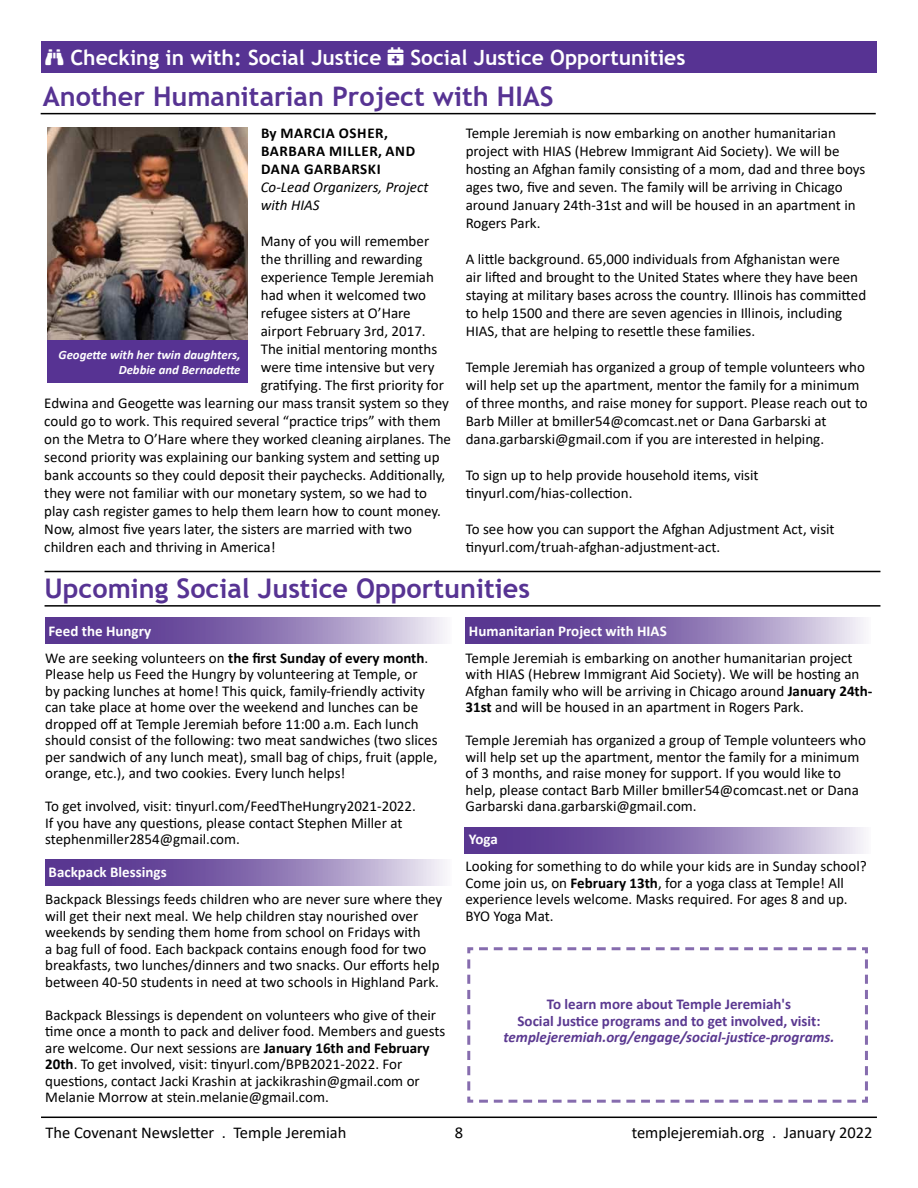
<style>
.page{position:relative;width:918px;height:1188px;background:#fff}
.page>*{position:absolute;margin:0;border:0;box-sizing:border-box;transform-origin:0 0}
.t1{font:700 27px "Trebuchet MS";color:#573393}
.t2{font:700 21px "Trebuchet MS";color:#fff}
.t3{font:16.5px "Calibri";color:#000}
.t4{font:15px/16.5px "Calibri";color:#000101}
.t5{font:15px/18px "Calibri";color:#000}
.t6{font:700 15px/16.5px "Calibri";color:#5b3991;text-align:center}
.t7{font:700 15px/27px "Calibri";color:#000101}
.t8{font:italic 700 15px "Calibri";color:#5b3991}
.t9{font:700 15px "Calibri";color:#fff}
.t10{font:700 15px/18px "Calibri";letter-spacing:.04em;color:#000}
.t11{font:italic 15px/18px "Calibri";color:#000}
.t12{font:italic 700 12.75px/15.3px "Calibri";color:#fff;text-align:right}
.s1{color:#fff}
.s2{font-weight:400}
.s3{font-weight:700}
</style>
<div class="page">
<div style="left:41px;top:41px;width:836px;height:32px;background:#573393"></div>
<hr style="left:41px;top:1117px;width:836px;height:1px;background:#000">
<svg style="left:45px;top:617px;width:400px;height:27px;background:#8d75b3"></svg>
<svg style="left:45px;top:859px;width:400px;height:27px;background:#8d75b3"></svg>
<svg style="left:464px;top:827px;width:400px;height:27px;background:#8c75b3"></svg>
<svg style="left:465px;top:617px;width:399px;height:27px;background:#8d75b3"></svg>
<hr style="left:45px;top:605px;width:835px;height:2px;background:#000">
<hr style="left:45px;top:571px;width:835px;height:1px;background:#000">
<svg style="left:467px;top:947px;width:401px;height:156px"></svg>
<hr style="left:41px;top:113px;width:835px;height:1px;background:#000">
<img style="left:47px;top:127px;width:200px;height:214px">
<div style="left:47px;top:341px;width:200px;height:42px;background:#573393"></div>
<h2 class="t2" style="left:70px;top:44px;width:313px">Checking in with: Social Justice</h2>
<h2 class="t2" style="left:411px;top:44px;width:276px">Social Justice Opportunities</h2>
<h1 class="t1" style="left:43px;top:79px;width:512px">Another Humanitarian Project with HIAS</h1>
<p class="t10" style="left:261px;top:123px;width:156px">By MARCIA OSHER,<br>BARBARA MILLER, AND<br>DANA GARBARSKI</p>
<p class="t11" style="left:261px;top:177px;width:169px">Co-Lead Organizers, Project with HIAS</p>
<p class="t5" style="left:261px;top:231px;width:170px">Many of you will remember</p>
<p class="t5" style="left:261px;top:249px;width:163px">the thrilling and rewarding</p>
<p class="t5" style="left:261px;top:267px;width:175px">experience Temple Jeremiah</p>
<p class="t5" style="left:261px;top:285px;width:167px">had when it welcomed two</p>
<p class="t5" style="left:261px;top:303px;width:151px">refugee sisters at O’Hare</p>
<p class="t5" style="left:261px;top:321px;width:166px">airport February 3rd, 2017.</p>
<p class="t5" style="left:261px;top:339px;width:178px">The initial mentoring months</p>
<p class="t5" style="left:261px;top:357px;width:175px">were time intensive but very</p>
<p class="t5" style="left:261px;top:375px;width:185px">gratifying. The first priority for</p>
<p class="t5" style="left:44px;top:393px;width:406px">Edwina and Geogette was learning our mass transit system so they</p>
<p class="t5" style="left:44px;top:411px;width:398px">could go to work. This required several “practice trips” with them</p>
<p class="t5" style="left:44px;top:429px;width:408px">on the Metra to O’Hare where they worked cleaning airplanes. The</p>
<p class="t5" style="left:44px;top:447px;width:397px">second priority was explaining our banking system and setting up</p>
<p class="t5" style="left:44px;top:465px;width:403px">bank accounts so they could deposit their paychecks. Additionally,</p>
<p class="t5" style="left:44px;top:483px;width:384px">they were not familiar with our monetary system, so we had to</p>
<p class="t5" style="left:44px;top:501px;width:398px">play cash register games to help them learn how to count money.</p>
<p class="t5" style="left:44px;top:519px;width:369px">Now, almost five years later, the sisters are married with two</p>
<p class="t5" style="left:44px;top:537px;width:233px">children each and thriving in America!</p>
<p class="t5" style="left:466px;top:123px;width:401px">Temple Jeremiah is now embarking on another humanitarian project with HIAS (Hebrew Immigrant Aid Society). We will be hosting an Afghan family consisting of a mom, dad and three boys ages two, five and seven. The family will be arriving in Chicago around January 24th-31st and will be housed in an apartment in Rogers Park.</p>
<p class="t5" style="left:466px;top:249px;width:402px">A little background. 65,000 individuals from Afghanistan were<br>air lifted and brought to the United States where they have been staying at military bases across the country. Illinois has committed to help 1500 and there are seven agencies in Illinois, including HIAS, that are helping to resettle these families.</p>
<p class="t5" style="left:466px;top:357px;width:404px">Temple Jeremiah has organized a group of temple volunteers who will help set up the apartment, mentor the family for a minimum of three months, and raise money for support. Please reach out to Barb Miller at bmiller54@comcast.net or Dana Garbarski at dana.garbarski@gmail.com if you are interested in helping.</p>
<p class="t5" style="left:466px;top:465px;width:294px">To sign up to help provide household items, visit tinyurl.com/hias-collection.</p>
<p class="t5" style="left:466px;top:519px;width:370px">To see how you can support the Afghan Adjustment Act, visit tinyurl.com/truah-afghan-adjustment-act.</p>
<p class="t12" style="left:59px;top:347px;width:183px">Geogette with her twin daughters,<br>Debbie and Bernadette</p>
<h1 class="t1" style="left:45px;top:572px;width:487px">Upcoming Social Justice Opportunities</h1>
<p class="t7" style="left:45px;top:617px;width:385px"><span class="s1">Feed the Hungry<br></span><span class="s2">We are seeking volunteers on</span> the first Sunday of every month<span class="s2">.</span></p>
<p class="t4" style="left:45px;top:666px;width:394px">Please help us Feed the Hungry by volunteering at Temple, or<br>by packing lunches at home! This quick, family-friendly activity can take place at home over the weekend and lunches can be dropped off at Temple Jeremiah before 11:00 a.m. Each lunch should consist of the following: two meat sandwiches (two slices per sandwich of any lunch meat), small bag of chips, fruit (apple, orange, etc.), and two cookies. Every lunch helps!</p>
<p class="t4" style="left:45px;top:798px;width:372px">To get involved, visit: tinyurl.com/FeedTheHungry2021-2022.<br>If you have any questions, please contact Stephen Miller at stephenmiller2854@gmail.com.</p>
<p class="t9" style="left:49px;top:862px;width:120px">Backpack Blessings</p>
<p class="t4" style="left:45px;top:891px;width:399px">Backpack Blessings feeds children who are never sure where they will get their next meal. We help children stay nourished over weekends by sending them home from school on Fridays with<br>a bag full of food. Each backpack contains enough food for two breakfasts, two lunches/dinners and two snacks. Our efforts help between 40-50 students in need at two schools in Highland Park.</p>
<p class="t4" style="left:45px;top:1006px;width:402px">Backpack Blessings is dependent on volunteers who give of their time once a month to pack and deliver food. Members and guests are welcome. Our next sessions are <span class="s3">January 16th and February 20th</span>. To get involved, visit: tinyurl.com/BPB2021-2022. For questions, contact Jacki Krashin at jackikrashin@gmail.com or Melanie Morrow at stein.melanie@gmail.com.</p>
<p class="t9" style="left:469px;top:620px;width:199px">Humanitarian Project with HIAS</p>
<p class="t4" style="left:466px;top:649px;width:408px">Temple Jeremiah is embarking on another humanitarian project with HIAS (Hebrew Immigrant Aid Society). We will be hosting an Afghan family who will be arriving in Chicago around <span class="s3">January 24th-31st</span> and will be housed in an apartment in Rogers Park.</p>
<p class="t4" style="left:466px;top:732px;width:402px">Temple Jeremiah has organized a group of Temple volunteers who will help set up the apartment, mentor the family for a minimum of 3 months, and raise money for support. If you would like to help, please contact Barb Miller bmiller54@comcast.net or Dana Garbarski dana.garbarski@gmail.com.</p>
<p class="t9" style="left:469px;top:829px;width:30px">Yoga</p>
<p class="t4" style="left:466px;top:858px;width:403px">Looking for something to do while your kids are in Sunday school?<br>Come join us, on <span class="s3">February 13th</span>, for a yoga class at Temple! All experience levels welcome. Masks required. For ages 8 and up.<br>BYO Yoga Mat.</p>
<p class="t6" style="left:518px;top:996px;width:305px">To learn more about Temple Jeremiah's<br>Social Justice programs and to get involved, visit:</p>
<p class="t8" style="left:504px;top:1027px;width:333px">templejeremiah.org/engage/social-justice-programs.</p>
<p class="t3" style="left:45px;top:1121px;width:303px">The Covenant Newsletter . Temple Jeremiah</p>
<p class="t3" style="left:455px;top:1121px;width:10px">8</p>
<p class="t3" style="left:632px;top:1121px;width:242px">templejeremiah.org . January 2022</p>
</div>
